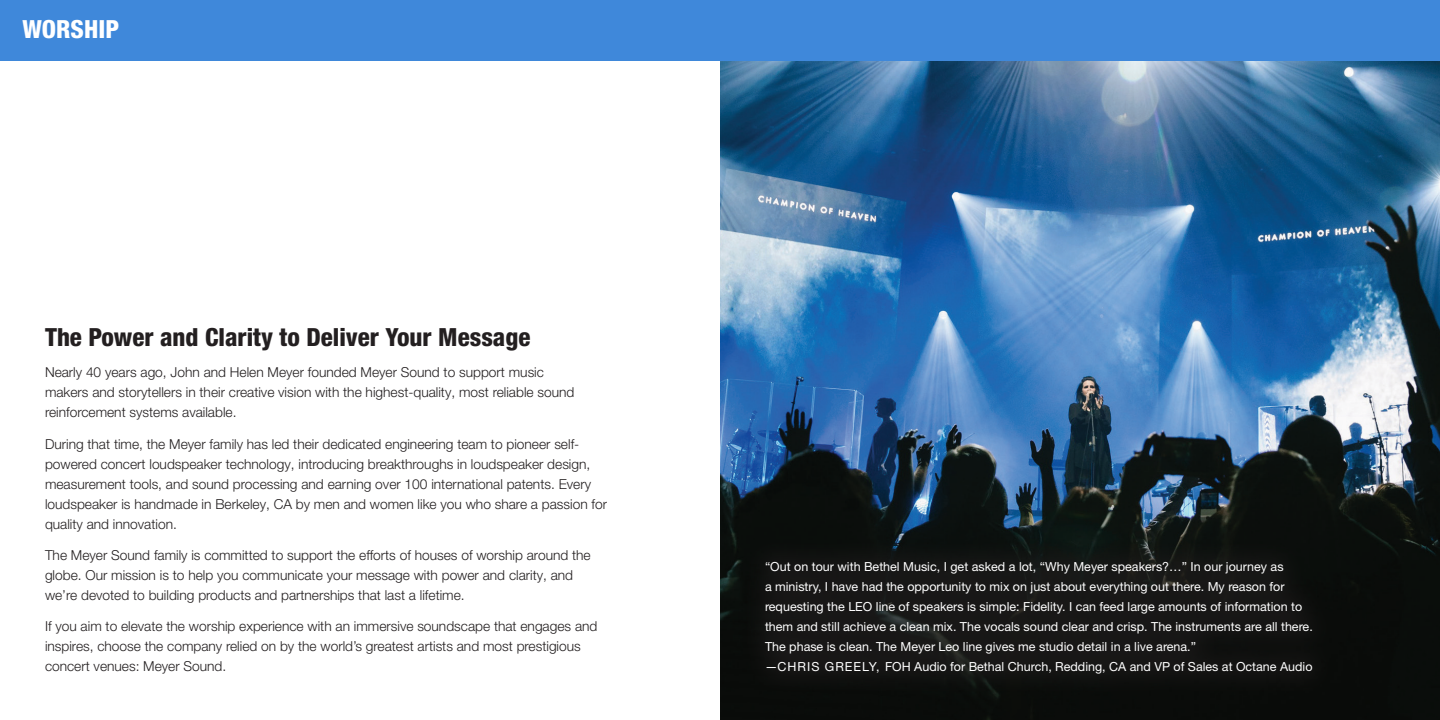
<style>
.page{position:relative;width:1440px;height:720px;background:#fff}
.page>*{position:absolute;margin:0;border:0;box-sizing:border-box;transform-origin:0 0}
.Section_Title{font:800 condensed 25px "Helvetica Neue LT Pro";color:#231f20}
.t1{font:800 condensed 25px "Helvetica Neue LT Pro";color:#fff}
.Body_Copy{font:300 13.75px/20px "Helvetica Neue LT Pro";color:#231f20}
.Photo_Inset_Body{font:12.5px/20px "Helvetica Neue LT Pro";color:#fff}
</style>
<div class="page">
<img style="left:720px;top:60px;width:720px;height:660px">
<div style="left:0;top:0;width:1440px;height:60px;background:#3f88da"></div>
<div style="left:740px;top:536px;width:597px;height:163px;background:#161615"></div>
<p class="t1" style="left:22px;top:14px;width:98px">WORSHIP</p>
<p class="Section_Title" style="left:45px;top:322px;width:487px">The Power and Clarity to Deliver Your Message</p>
<p class="Body_Copy" style="left:45px;top:362px;width:531px">Nearly 40 years ago, John and Helen Meyer founded Meyer Sound to support music makers and storytellers in their creative vision with the highest-quality, most reliable sound reinforcement systems available.</p>
<p class="Body_Copy" style="left:45px;top:434px;width:564px">During that time, the Meyer family has led their dedicated engineering team to pioneer self&shy;powered concert loudspeaker technology, introducing breakthroughs in loudspeaker design, measurement tools, and sound processing and earning over 100 international patents. Every loudspeaker is handmade in Berkeley, CA by men and women like you who share a passion for quality and innovation.</p>
<p class="Body_Copy" style="left:45px;top:545px;width:547px">The Meyer Sound family is committed to support the efforts of houses of worship around the globe. Our mission is to help you communicate your message with power and clarity, and we’re devoted to building products and partnerships that last a lifetime.</p>
<p class="Body_Copy" style="left:45px;top:616px;width:554px">If you aim to elevate the worship experience with an immersive soundscape that engages and inspires, choose the company relied on by the world’s greatest artists and most prestigious concert venues: Meyer Sound.</p>
<p class="Photo_Inset_Body" style="left:765px;top:556px;width:549px">“Out on tour with Bethel Music, I get asked a lot, “Why Meyer speakers?…” In our journey as<br>a ministry, I have had the opportunity to mix on just about everything out there. My reason for requesting the LEO line of speakers is simple: Fidelity. I can feed large amounts of information to them and still achieve a clean mix. The vocals sound clear and crisp. The instruments are all there.<br>The phase is clean. The Meyer Leo line gives me studio detail in a live arena.”<br>—CHRIS GREELY, FOH Audio for Bethal Church, Redding, CA and VP of Sales at Octane Audio</p>
</div>
